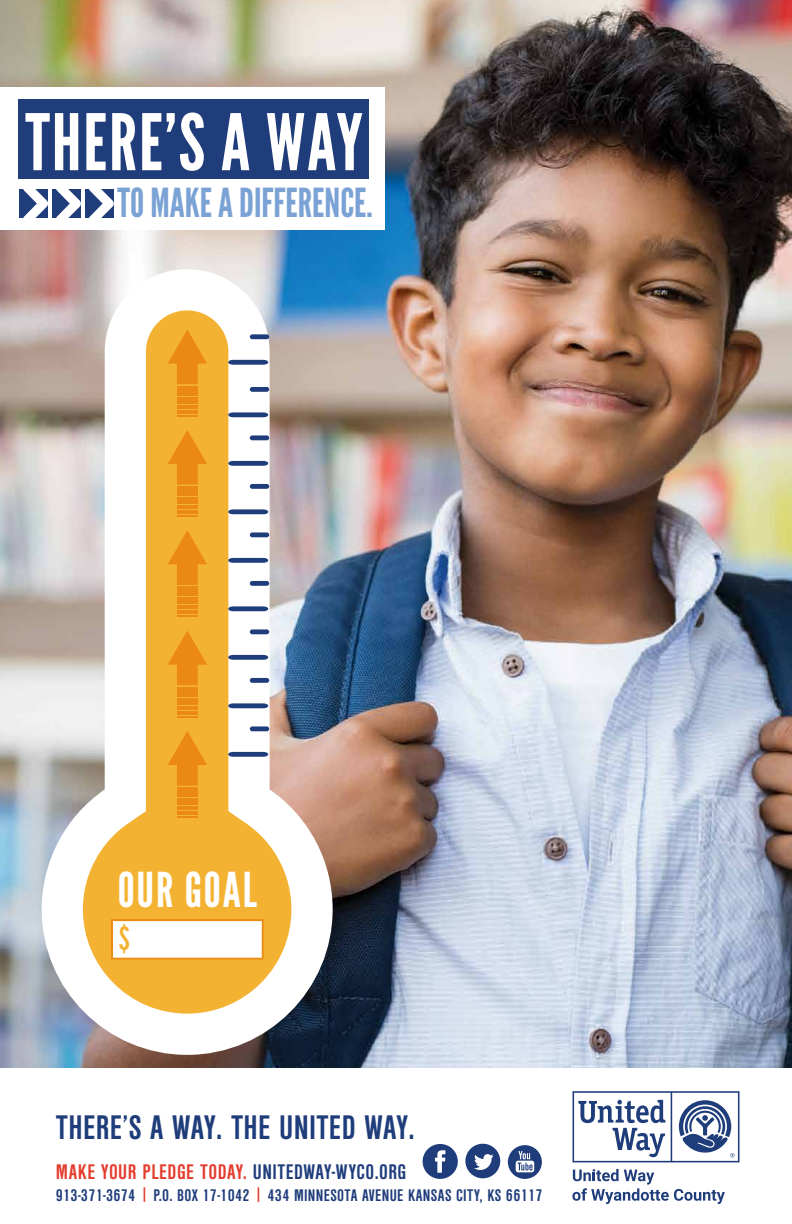
<style>
.page{position:relative;width:792px;height:1224px;background:#fff}
.page>*{position:absolute;margin:0;border:0;box-sizing:border-box;transform-origin:0 0}
.t1{font:77.7px "League Gothic";letter-spacing:.025em;color:#fff}
.t2{font:48px "League Gothic";letter-spacing:.04em;color:#fff}
.t3{font:39.9px "League Gothic";color:#7ba2d5}
.t4{font:700 35.5px "Nimbus San Con D";letter-spacing:.01em;color:#1f3d7b}
.t5{font:32.3px "League Gothic";color:#f4b233}
.t6{font:700 22px "Nimbus San Con D";letter-spacing:.02em;color:#e43e30}
.t7{font:700 17.5px "Nimbus San Con D";letter-spacing:.015em;color:#1f3d7b}
.s1{color:#1f3d7b}
.s2{color:#e43e30}
</style>
<div class="page">
<img style="left:0;top:0;width:792px;height:1067px">
<div style="left:0;top:88px;width:384px;height:142px;background:#fff"></div>
<div style="left:19px;top:99px;width:350px;height:80px;background:#1f3d7b"></div>
<div style="left:19px;top:189px;width:29px;height:29px;background:#1f3d7b"></div>
<svg style="left:23px;top:189px;width:25px;height:29px"></svg>
<div style="left:52px;top:189px;width:29px;height:29px;background:#1f3d7b"></div>
<svg style="left:56px;top:189px;width:25px;height:29px"></svg>
<div style="left:85px;top:189px;width:28px;height:29px;background:#1f3d7b"></div>
<svg style="left:89px;top:189px;width:24px;height:29px"></svg>
<img style="left:42px;top:269px;width:291px;height:786px">
<svg style="left:83px;top:310px;width:208px;height:704px"></svg>
<div style="left:250px;top:726px;width:19px;height:5px;background:#1f3d7b;border-radius:2px"></div>
<div style="left:250px;top:678px;width:19px;height:5px;background:#1f3d7b;border-radius:2px"></div>
<div style="left:250px;top:629px;width:19px;height:5px;background:#1f3d7b;border-radius:2px"></div>
<div style="left:250px;top:581px;width:19px;height:5px;background:#1f3d7b;border-radius:2px"></div>
<div style="left:250px;top:532px;width:19px;height:5px;background:#1f3d7b;border-radius:2px"></div>
<div style="left:250px;top:484px;width:19px;height:5px;background:#1f3d7b;border-radius:2px"></div>
<div style="left:250px;top:435px;width:19px;height:5px;background:#1f3d7b;border-radius:2px"></div>
<div style="left:250px;top:387px;width:19px;height:5px;background:#1f3d7b;border-radius:2px"></div>
<div style="left:250px;top:334px;width:19px;height:5px;background:#1f3d7b;border-radius:2px"></div>
<svg style="left:228px;top:752px;width:40px;height:5px"></svg>
<svg style="left:228px;top:703px;width:40px;height:5px"></svg>
<svg style="left:228px;top:655px;width:40px;height:5px"></svg>
<svg style="left:228px;top:606px;width:40px;height:5px"></svg>
<svg style="left:228px;top:558px;width:40px;height:5px"></svg>
<svg style="left:228px;top:509px;width:40px;height:5px"></svg>
<svg style="left:228px;top:461px;width:40px;height:5px"></svg>
<svg style="left:228px;top:412px;width:40px;height:5px"></svg>
<svg style="left:228px;top:360px;width:40px;height:5px"></svg>
<svg style="left:168px;top:731px;width:39px;height:55px;background:#ef9c23"></svg>
<div style="left:177px;top:788px;width:21px;height:9px;background:#eb8914"></div>
<div style="left:177px;top:799px;width:21px;height:6px;background:#eb8914"></div>
<hr style="left:177px;top:807px;width:21px;height:3px;background:#f4b233">
<hr style="left:177px;top:812px;width:21px;height:3px;background:#f4b233">
<hr style="left:177px;top:816px;width:21px;height:2px;background:#f4b233">
<svg style="left:168px;top:631px;width:39px;height:54px;background:#ef9c22"></svg>
<div style="left:177px;top:687px;width:21px;height:9px;background:#eb8914"></div>
<div style="left:177px;top:698px;width:21px;height:6px;background:#eb8914"></div>
<hr style="left:177px;top:706px;width:21px;height:3px;background:#f4b233">
<hr style="left:177px;top:711px;width:21px;height:3px;background:#f4b233">
<hr style="left:177px;top:716px;width:21px;height:2px;background:#f4b233">
<svg style="left:168px;top:530px;width:39px;height:55px;background:#ef9c23"></svg>
<div style="left:177px;top:587px;width:21px;height:9px;background:#eb8914"></div>
<div style="left:177px;top:598px;width:21px;height:6px;background:#eb8914"></div>
<hr style="left:177px;top:606px;width:21px;height:3px;background:#f4b233">
<hr style="left:177px;top:611px;width:21px;height:3px;background:#f4b233">
<svg style="left:177px;top:616px;width:21px;height:1px"></svg>
<svg style="left:168px;top:430px;width:39px;height:55px;background:#ef9c23"></svg>
<div style="left:177px;top:486px;width:21px;height:10px;background:#eb8914"></div>
<div style="left:177px;top:498px;width:21px;height:6px;background:#eb8914"></div>
<hr style="left:177px;top:506px;width:21px;height:3px;background:#f4b233">
<hr style="left:177px;top:510px;width:21px;height:3px;background:#f4b233">
<hr style="left:177px;top:515px;width:21px;height:2px;background:#f4b233">
<svg style="left:168px;top:329px;width:39px;height:55px;background:#ef9c23"></svg>
<div style="left:177px;top:386px;width:21px;height:9px;background:#eb8914"></div>
<div style="left:177px;top:397px;width:21px;height:6px;background:#eb8914"></div>
<hr style="left:177px;top:405px;width:21px;height:3px;background:#f4b233">
<hr style="left:177px;top:410px;width:21px;height:3px;background:#f4b233">
<svg style="left:177px;top:415px;width:21px;height:1px"></svg>
<svg style="left:573px;top:1091px;width:166px;height:71px"></svg>
<svg style="left:572px;top:1169px;width:153px;height:35px"></svg>
<svg style="left:423px;top:1144px;width:35px;height:35px"></svg>
<svg style="left:465px;top:1144px;width:35px;height:34px"></svg>
<svg style="left:508px;top:1145px;width:34px;height:34px"></svg>
<svg style="left:111px;top:919px;width:153px;height:40px"></svg>
<h1 class="t1" style="left:25px;top:96px;width:339px">THERE’S A WAY</h1>
<h3 class="t3" style="left:117px;top:179px;width:257px">TO MAKE A DIFFERENCE.</h3>
<h2 class="t2" style="left:118px;top:861px;width:141px">OUR GOAL</h2>
<h3 class="t5" style="left:119px;top:920px;width:12px">$</h3>
<h3 class="t4" style="left:56px;top:1108px;width:360px">THERE’S A WAY. THE UNITED WAY.</h3>
<p class="t6" style="left:56px;top:1159px;width:352px">MAKE YOUR PLEDGE TODAY. <span class="s1">UNITEDWAY-WYCO.ORG</span></p>
<p class="t7" style="left:56px;top:1185px;width:488px">913-371-3674 <span class="s2">|</span> P.O. BOX 17-1042 <span class="s2">|</span> 434 MINNESOTA AVENUE KANSAS CITY, KS 66117</p>
</div>
